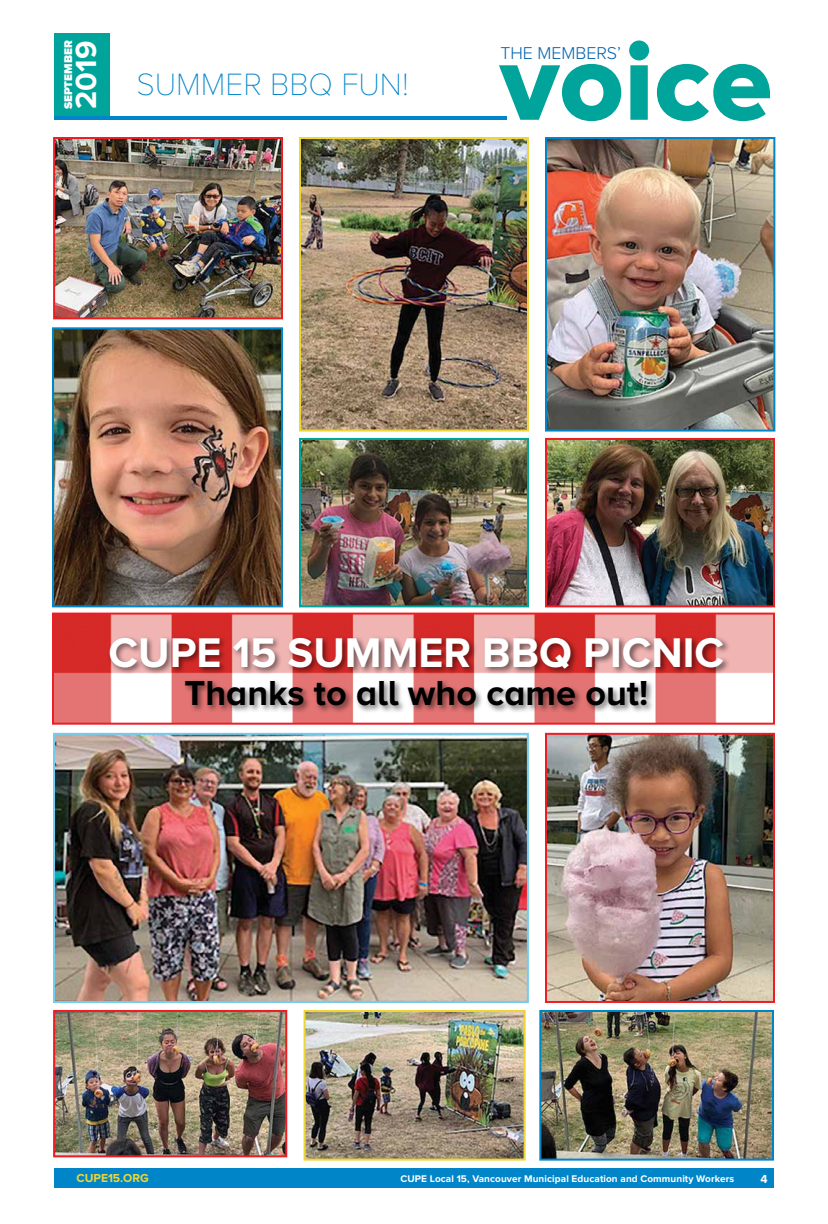
<style>
.page{position:relative;width:828px;height:1224px;background:#fff}
.page>*{position:absolute;margin:0;border:0;box-sizing:border-box;transform-origin:0 0}
.t1{font:112.8px "Proxima Nova A Extrabld";color:#00a49a}
.t2{font:700 43px "Proxima Nova A";color:#fff}
.t3{font:700 36px "Proxima Nova A";color:#000}
.t4{font:100 32px "Proxima Nova A";color:#0085c9}
.t5{font:700 30.3px "Proxima Nova A";color:#fff}
.t6{font:300 17.7px "Proxima Nova A";color:#0061ad}
.t7{font:700 12px "Proxima Nova";color:#eed636}
.t8{font:700 12px "Proxima Nova A";color:#fff}
.t9{font:900 11.6px "Proxima Nova A";color:#fff}
.t10{font:700 10px "Proxima Nova";letter-spacing:.01em;color:#fff}
</style>
<div class="page">
<div style="left:54px;top:33px;width:55px;height:84px;background:#00a49a"></div>
<div style="left:54px;top:1169px;width:720px;height:19px;background:#0085c9"></div>
<hr style="left:54px;top:116px;width:453px;height:4px;background:#0085c9">
<img style="left:55px;top:616px;width:717px;height:106px">
<div style="left:52px;top:613px;width:723px;height:112px;border:2px solid #ed1d24"></div>
<img style="left:307px;top:1013px;width:216px;height:145px">
<div style="left:304px;top:1010px;width:222px;height:151px;border:2px solid #eed636"></div>
<img style="left:55px;top:330px;width:225px;height:274px">
<div style="left:52px;top:327px;width:231px;height:280px;border:2px solid #0085c9"></div>
<img style="left:548px;top:140px;width:224px;height:289px">
<div style="left:545px;top:137px;width:230px;height:295px;border:2px solid #0085c9"></div>
<img style="left:56px;top:1013px;width:228px;height:141px">
<div style="left:53px;top:1010px;width:234px;height:147px;border:2px solid #ed1d24"></div>
<img style="left:548px;top:736px;width:224px;height:264px">
<div style="left:545px;top:733px;width:230px;height:270px;border:2px solid #ed1d24"></div>
<img style="left:302px;top:441px;width:224px;height:163px">
<div style="left:299px;top:438px;width:230px;height:169px;border:2px solid #00a49a"></div>
<img style="left:56px;top:140px;width:224px;height:176px">
<div style="left:53px;top:137px;width:230px;height:182px;border:2px solid #ed1d24"></div>
<img style="left:302px;top:140px;width:224px;height:289px">
<div style="left:299px;top:137px;width:230px;height:295px;border:2px solid #eed636"></div>
<img style="left:548px;top:441px;width:224px;height:163px">
<div style="left:545px;top:438px;width:230px;height:169px;border:2px solid #ed1d24"></div>
<img style="left:56px;top:736px;width:470px;height:264px">
<div style="left:53px;top:733px;width:476px;height:270px;border:2px solid #71ccf0"></div>
<img style="left:542px;top:1013px;width:229px;height:145px">
<div style="left:539px;top:1010px;width:235px;height:151px;border:2px solid #0085c9"></div>
<div style="left:108px;top:635px;width:623px;height:78px;background:#000;opacity:.54"></div>
<h1 class="t1" style="left:500px;top:17px;width:274px">voice</h1>
<p class="t9" style="left:62px;top:109px;width:71px;rotate:-90deg">SEPTEMBER</p>
<h3 class="t5" style="left:69px;top:109px;width:69px;rotate:-90deg">2019</h3>
<h3 class="t6" style="left:500px;top:43px;width:122px">THE MEMBERS’</h3>
<h3 class="t4" style="left:136px;top:67px;width:274px">SUMMER BBQ FUN!</h3>
<h2 class="t2" style="left:109px;top:628px;width:617px">CUPE 15 SUMMER BBQ PICNIC</h2>
<h3 class="t3" style="left:184px;top:672px;width:465px">Thanks to all who came out!</h3>
<p class="t7" style="left:77px;top:1171px;width:74px">CUPE15.ORG</p>
<p class="t10" style="left:401px;top:1173px;width:335px">CUPE Local 15, Vancouver Municipal Education and Community Workers</p>
<p class="t8" style="left:760px;top:1172px;width:9px">4</p>
</div>
